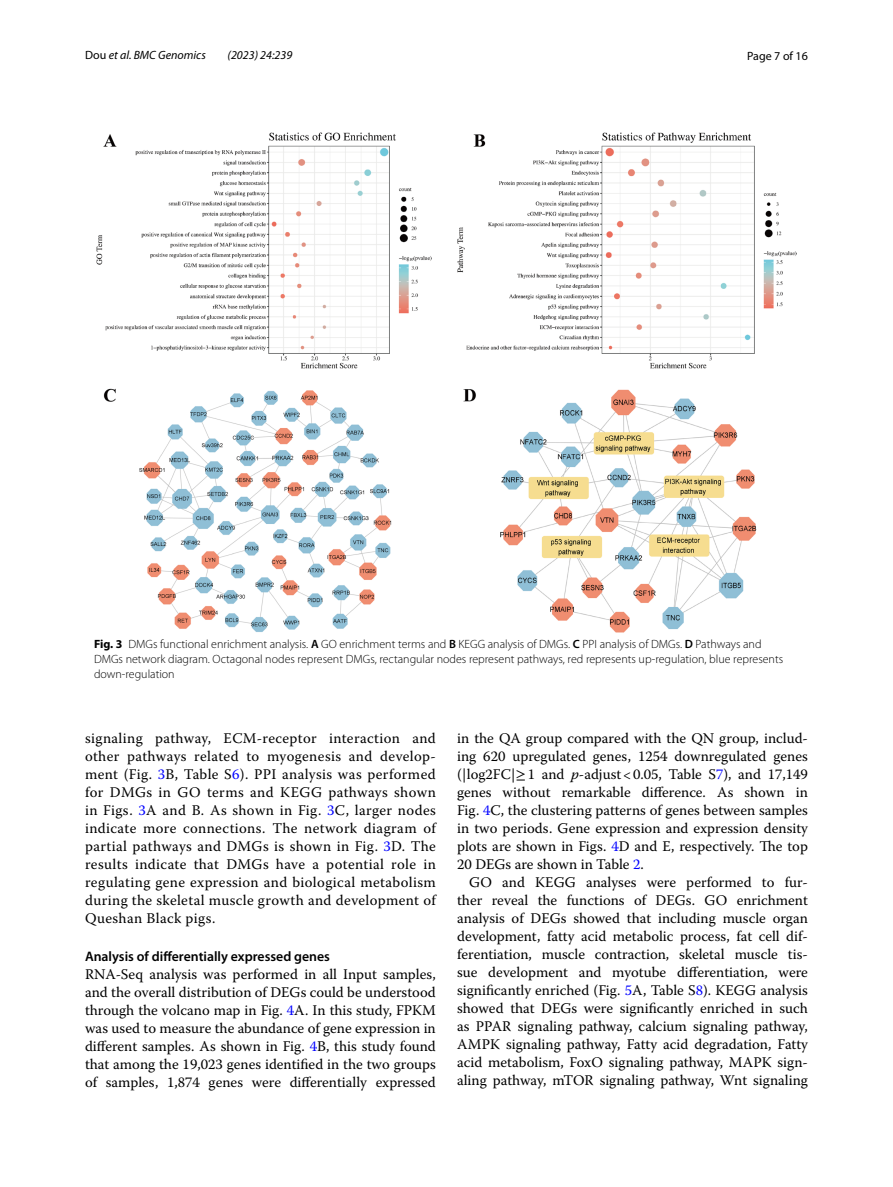
<style>
.page{position:relative;width:893px;height:1187px;background:#fff}
.page>*{position:absolute;margin:0;border:0;box-sizing:border-box;transform-origin:0 0}
.t1{font:14.7px/18px "Warnock Pro";color:#000;text-align:justify}
.t2{font:600 13.8px "Myriad Pro";color:#000}
.t3{font:300 12px/15px "Myriad Pro";color:#000}
.t4{font:italic 12px "Myriad Pro";color:#000}
.t5{font:12px "Myriad Pro";color:#000}
.s1{font-style:normal}
.s2{font-weight:700}
.s3{font-weight:600}
.s4{color:#00f}
.s5{font-family:"STIX"}
.s6{font-style:italic}
</style>
<div class="page">
<img style="left:96px;top:133px;width:701px;height:500px">
<p class="t4" style="left:85px;top:48px;width:122px"><span class="s1">Dou</span> et al. BMC Genomics</p>
<p class="t4" style="left:228px;top:48px;width:66px">(2023) 24:239</p>
<p class="t5" style="left:747px;top:48px;width:62px">Page 7 of 16</p>
<p class="t3" style="left:94px;top:636px;width:691px"><span class="s2">Fig. 3</span> DMGs functional enrichment analysis. <span class="s3">A</span> GO enrichment terms and <span class="s3">B</span> KEGG analysis of DMGs. <span class="s3">C</span> PPI analysis of DMGs. <span class="s3">D</span> Pathways and<br>DMGs network diagram. Octagonal nodes represent DMGs, rectangular nodes represent pathways, red represents up-regulation, blue represents down-regulation</p>
<p class="t1" style="left:85px;top:728px;width:352px">signaling pathway, ECM-receptor interaction and other pathways related to myogenesis and develop&shy;ment (Fig. <span class="s4">3</span>B, Table S<span class="s4">6</span>). PPI analysis was performed for DMGs in GO terms and KEGG pathways shown in Figs. <span class="s4">3</span>A and B. As shown in Fig. <span class="s4">3</span>C, larger nodes indicate more connections. The network diagram of partial pathways and DMGs is shown in Fig. <span class="s4">3</span>D. The results indicate that DMGs have a potential role in regulating gene expression and biological metabolism during the skeletal muscle growth and development of Queshan Black pigs.</p>
<p class="t2" style="left:85px;top:947px;width:246px">Analysis of differentially expressed genes</p>
<p class="t1" style="left:85px;top:964px;width:352px">RNA-Seq analysis was performed in all Input samples, and the overall distribution of DEGs could be understood through the volcano map in Fig. <span class="s4">4</span>A. In this study, FPKM was used to measure the abundance of gene expression in different samples. As shown in Fig. <span class="s4">4</span>B, this study found that among the 19,023 genes identified in the two groups of samples, 1,874 genes were differentially expressed</p>
<p class="t1" style="left:457px;top:728px;width:352px">in the QA group compared with the QN group, includ&shy;ing 620 upregulated genes, 1254 downregulated genes (|log2FC|<span class="s5">≥</span>1 and <span class="s6">p</span>-adjust&lt;0.05, Table S<span class="s4">7</span>), and 17,149 genes without remarkable difference. As shown in Fig. <span class="s4">4</span>C, the clustering patterns of genes between samples in two periods. Gene expression and expression density plots are shown in Figs. <span class="s4">4</span>D and E, respectively. The top 20 DEGs are shown in Table <span class="s4">2</span>.</p>
<p class="t1" style="left:457px;top:872px;width:352px;text-indent:12px">GO and KEGG analyses were performed to fur&shy;ther reveal the functions of DEGs. GO enrichment analysis of DEGs showed that including muscle organ development, fatty acid metabolic process, fat cell dif&shy;ferentiation, muscle contraction, skeletal muscle tis&shy;sue development and myotube differentiation, were significantly enriched (Fig. <span class="s4">5</span>A, Table S<span class="s4">8</span>). KEGG analysis showed that DEGs were significantly enriched in such as PPAR signaling pathway, calcium signaling pathway, AMPK signaling pathway, Fatty acid degradation, Fatty acid metabolism, FoxO signaling pathway, MAPK sign&shy;aling pathway, mTOR signaling pathway, Wnt signaling</p>
</div>
